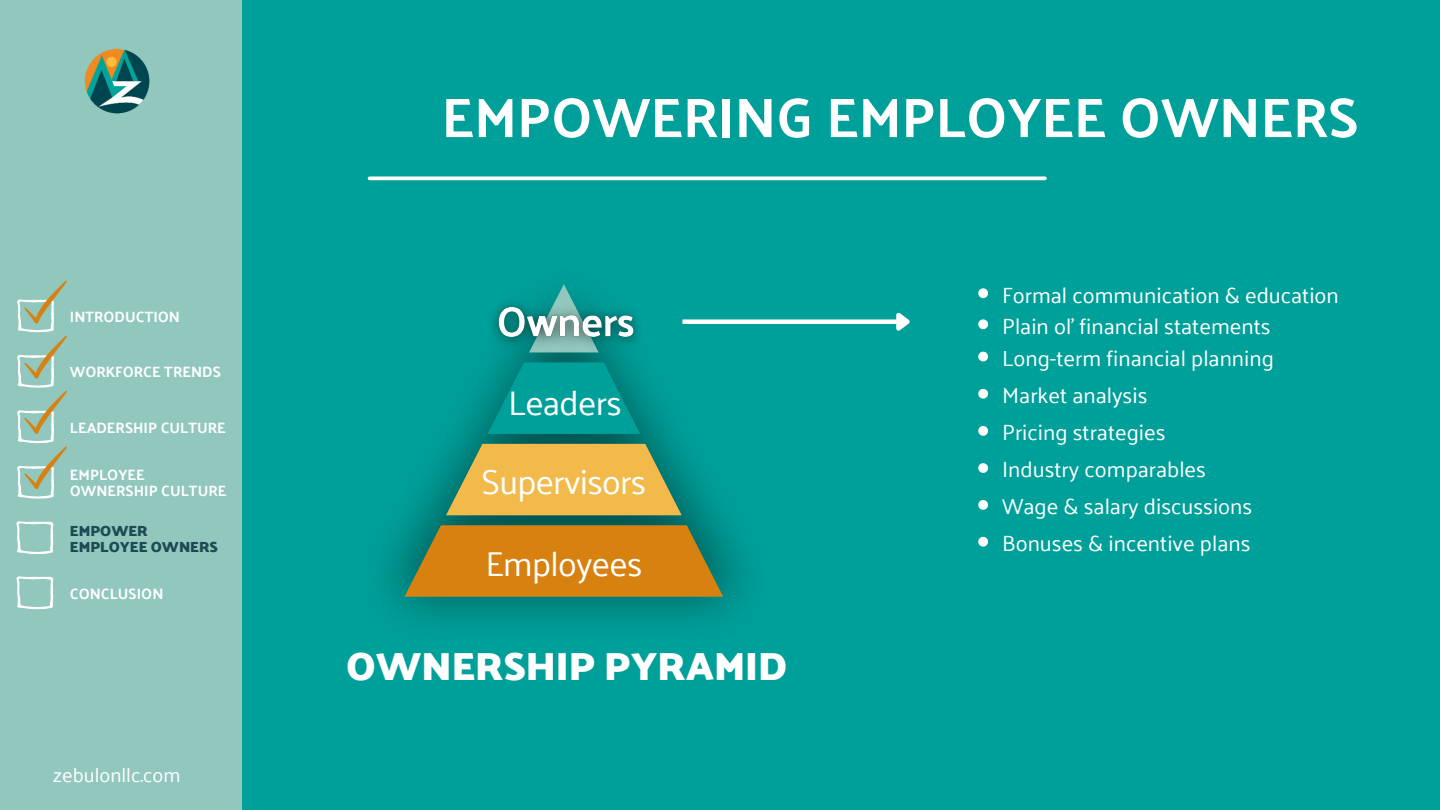
<style>
.page{position:relative;width:1440px;height:810px;background:#00a09a}
.page>*{position:absolute;margin:0;border:0;box-sizing:border-box;transform-origin:0 0}
.t1{font:56px "Palanquin Dark";color:#fff}
.t2{font:700 40px "Palanquin Dark";color:#fff}
.t3{font:34.5px "Palanquin";letter-spacing:-.02em;color:#fff}
.t4{font:22px/37px "Palanquin";color:#fff}
.t5{font:20px "Palanquin";color:#fff}
.t6{font:15px/16.1px "Palanquin Dark";color:#fff}
.t7{font:700 15px/16.1px "Palanquin Dark";color:#1e4a54}
</style>
<div class="page">
<img style="left:385px;top:357px;width:359px;height:265px">
<svg style="left:487px;top:362px;width:153px;height:72px"></svg>
<svg style="left:446px;top:444px;width:236px;height:71px;background:#ccb153"></svg>
<svg style="left:404px;top:525px;width:319px;height:72px;background:#bc801d"></svg>
<img style="left:493px;top:284px;width:146px;height:73px">
<svg style="left:978px;top:352px;width:10px;height:9px"></svg>
<svg style="left:978px;top:389px;width:10px;height:10px"></svg>
<svg style="left:978px;top:426px;width:10px;height:10px"></svg>
<svg style="left:978px;top:463px;width:10px;height:10px"></svg>
<svg style="left:978px;top:500px;width:10px;height:10px"></svg>
<svg style="left:978px;top:537px;width:10px;height:10px"></svg>
<div style="left:682px;top:319px;width:215px;height:5px;background:#fff"></div>
<svg style="left:892px;top:312px;width:18px;height:19px"></svg>
<div style="left:0;top:0;width:242px;height:810px;background:#91c7bd"></div>
<img style="left:85px;top:49px;width:65px;height:65px">
<svg style="left:16px;top:521px;width:37px;height:33px"></svg>
<svg style="left:16px;top:576px;width:37px;height:33px"></svg>
<svg style="left:17px;top:281px;width:50px;height:218px"></svg>
<svg style="left:370px;top:176px;width:675px;height:4px;background:#e0f3f3"></svg>
<svg style="left:978px;top:319px;width:10px;height:10px"></svg>
<svg style="left:978px;top:288px;width:10px;height:10px"></svg>
<p class="t6" style="left:70px;top:309px;width:112px">INTRODUCTION</p>
<p class="t6" style="left:70px;top:364px;width:153px">WORKFORCE TRENDS</p>
<p class="t6" style="left:70px;top:420px;width:157px">LEADERSHIP CULTURE</p>
<p class="t6" style="left:70px;top:467px;width:158px">EMPLOYEE<br>OWNERSHIP CULTURE</p>
<p class="t7" style="left:70px;top:522px;width:150px">EMPOWER<br>EMPLOYEE OWNERS</p>
<p class="t6" style="left:70px;top:586px;width:95px">CONCLUSION</p>
<p class="t5" style="left:53px;top:764px;width:129px">zebulonllc.com</p>
<h1 class="t1" style="left:442px;top:85px;width:919px">EMPOWERING EMPLOYEE OWNERS</h1>
<p class="t4" style="left:1002px;top:277px;width:338px">Formal communication &amp; education</p>
<h3 class="t3" style="left:508px;top:383px;width:115px">Leaders</h3>
<h3 class="t3" style="left:481px;top:462px;width:166px">Supervisors</h3>
<h3 class="t3" style="left:485px;top:544px;width:159px">Employees</h3>
<h2 class="t2" style="left:346px;top:643px;width:442px">OWNERSHIP PYRAMID</h2>
<p class="t4" style="left:1002px;top:308px;width:270px">Plain ol’ financial statements</p>
<p class="t4" style="left:1002px;top:340px;width:273px">Long-term financial planning<br>Market analysis<br>Pricing strategies<br>Industry comparables<br>Wage &amp; salary discussions<br>Bonuses &amp; incentive plans</p>
</div>
